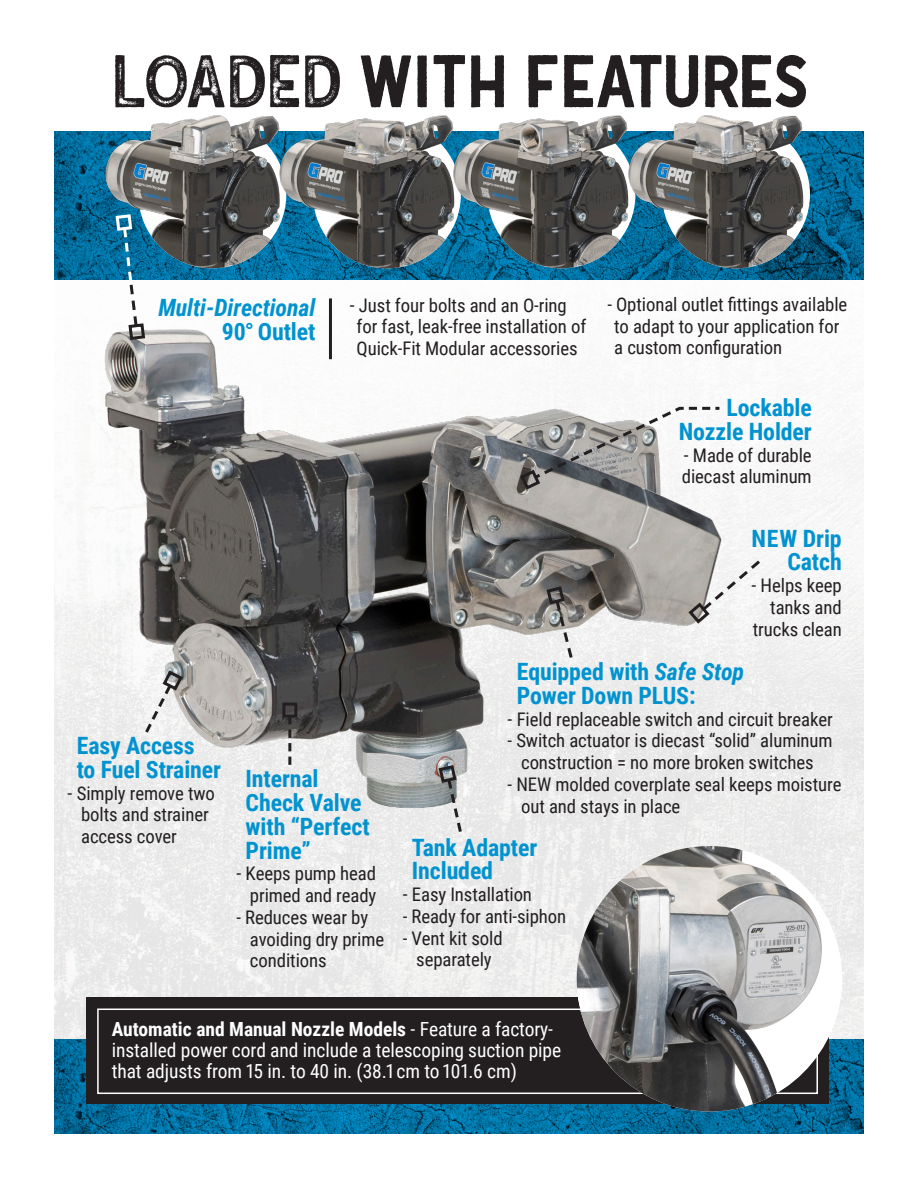
<style>
.page{position:relative;width:918px;height:1188px;background:#fff}
.page>*{position:absolute;margin:0;border:0;box-sizing:border-box;transform-origin:0 0}
.Product_head{font:72px "Gutenberg Clean";letter-spacing:-.02em;color:#231f20}
.Product_head_Less_Le{font:700 23.85px/23.9px "Roboto Condensed";letter-spacing:-.005em;color:#0093d0}
.Product_head_Less_Le-2{font:italic 700 23.85px/23.9px "Roboto Condensed";letter-spacing:-.005em;color:#0093d0;text-align:right}
.Product_head_Less_Le-3{font:19.5px/21px "Roboto Condensed";letter-spacing:-.005em;color:#fff}
.Product_head_Less_Le-4{font:18.75px/21.8px "Roboto Condensed";letter-spacing:-.005em;color:#231f20}
.s1{font-family:"Gutenberg"}
.s2{font-style:normal}
.s3{font-size:19.5px}
.s4{font-style:italic}
.s5{font-weight:700}
</style>
<div class="page">
<img style="left:54px;top:299px;width:810px;height:741px">
<img style="left:88px;top:315px;width:650px;height:509px">
<svg style="left:686px;top:557px;width:77px;height:69px"></svg>
<svg style="left:437px;top:763px;width:27px;height:72px;background:#b3b5b5"></svg>
<svg style="left:142px;top:668px;width:43px;height:68px"></svg>
<hr style="left:329px;top:298px;width:3px;height:61px;background:#231f20">
<svg style="left:54px;top:131px;width:810px;height:149px;background:#016895"></svg>
<img style="left:138px;top:120px;width:148px;height:148px;border-radius:74px">
<img style="left:104px;top:115px;width:184px;height:111px">
<img style="left:313px;top:120px;width:148px;height:148px;border-radius:74px">
<img style="left:271px;top:115px;width:174px;height:95px">
<img style="left:487px;top:120px;width:148px;height:148px;border-radius:74px">
<img style="left:445px;top:115px;width:174px;height:95px">
<img style="left:662px;top:120px;width:148px;height:148px;border-radius:74px">
<img style="left:619px;top:115px;width:192px;height:95px">
<svg style="left:114px;top:213px;width:33px;height:129px"></svg>
<svg style="left:288px;top:718px;width:3px;height:47px"></svg>
<div style="left:282px;top:703px;width:15px;height:15px;border:3px solid #231f20"></div>
<svg style="left:518px;top:405px;width:204px;height:87px"></svg>
<svg style="left:54px;top:1040px;width:810px;height:94px;background:#006b9a"></svg>
<div style="left:86px;top:998px;width:743px;height:106px;background:#231f20"></div>
<div style="left:97px;top:1009px;width:721px;height:85px;border:2px solid #fff"></div>
<img style="left:577px;top:846px;width:255px;height:266px">
<svg style="left:545px;top:584px;width:30px;height:77px"></svg>
<p class="Product_head" style="left:110px;top:42px;width:700px"><span class="s1">LOADED</span> WITH FEATURES</p>
<p class="Product_head_Less_Le-2" style="left:158px;top:295px;width:159px">Multi-Directional<br><span class="s2">90° Outlet</span></p>
<p class="Product_head_Less_Le-4" style="left:357px;top:293px;width:231px;text-indent:-7px"><span class="s3">-</span> Just four bolts and an O-ring for fast, leak-free installation of<br>Quick-Fit Modular accessories</p>
<p class="Product_head_Less_Le-4" style="left:614px;top:293px;width:235px;text-indent:-7px">- Optional outlet fittings available to adapt to your application for a custom configuration</p>
<p class="Product_head_Less_Le" style="left:727px;top:395px;width:87px">Lockable</p>
<p class="Product_head_Less_Le" style="left:679px;top:419px;width:135px">Nozzle Holder</p>
<p class="Product_head_Less_Le-4" style="left:684px;top:444px;width:129px"><span class="s3">-</span> Made of durable</p>
<p class="Product_head_Less_Le-4" style="left:682px;top:465px;width:131px">diecast aluminum</p>
<p class="Product_head_Less_Le" style="left:752px;top:525px;width:92px;text-align:right">NEW Drip<br>Catch</p>
<p class="Product_head_Less_Le-4" style="left:751px;top:574px;width:92px;text-align:right"><span class="s3">-</span> Helps keep tanks and trucks clean</p>
<p class="Product_head_Less_Le" style="left:77px;top:733px;width:119px">Easy Access</p>
<p class="Product_head_Less_Le" style="left:77px;top:757px;width:146px">to Fuel Strainer</p>
<p class="Product_head_Less_Le-4" style="left:81px;top:781px;width:135px;text-indent:-14px"><span class="s3">-</span> Simply remove two bolts and strainer access cover</p>
<p class="Product_head_Less_Le" style="left:246px;top:766px;width:74px">Internal</p>
<p class="Product_head_Less_Le" style="left:246px;top:790px;width:118px">Check Valve</p>
<p class="Product_head_Less_Le" style="left:246px;top:814px;width:126px">with “Perfect<br>Prime”</p>
<p class="Product_head_Less_Le-4" style="left:236px;top:862px;width:142px;text-align:right"><span class="s3">-</span> Keeps pump head primed and ready</p>
<p class="Product_head_Less_Le-4" style="left:250px;top:906px;width:136px;text-indent:-14px">- Reduces wear by avoiding dry prime conditions</p>
<p class="Product_head_Less_Le" style="left:517px;top:659px;width:229px">Equipped with <span class="s4">Safe Stop</span></p>
<p class="Product_head_Less_Le" style="left:517px;top:683px;width:180px">Power Down PLUS:</p>
<p class="Product_head_Less_Le-4" style="left:508px;top:707px;width:327px"><span class="s3">-</span> Field replaceable switch and circuit breaker</p>
<p class="Product_head_Less_Le-4" style="left:508px;top:729px;width:326px;text-align:center">- Switch actuator is diecast “solid” aluminum construction = no more broken switches</p>
<p class="Product_head_Less_Le-4" style="left:521px;top:773px;width:322px;text-indent:-14px">- NEW molded coverplate seal keeps moisture out and stays in place</p>
<p class="Product_head_Less_Le" style="left:412px;top:834px;width:127px">Tank Adapter<br>Included</p>
<p class="Product_head_Less_Le-4" style="left:403px;top:883px;width:131px"><span class="s3">-</span> Easy Installation</p>
<p class="Product_head_Less_Le-4" style="left:403px;top:905px;width:165px">- Ready for anti-siphon</p>
<p class="Product_head_Less_Le-4" style="left:403px;top:926px;width:101px;text-align:center">- Vent kit sold separately</p>
<p class="Product_head_Less_Le-3" style="left:112px;top:1018px;width:451px"><span class="s5">Automatic and Manual Nozzle Models</span> - Feature a factory&shy;installed power cord and include a telescoping suction pipe that adjusts from 15 in. to 40 in. (38.1 cm to 101.6 cm)</p>
</div>
